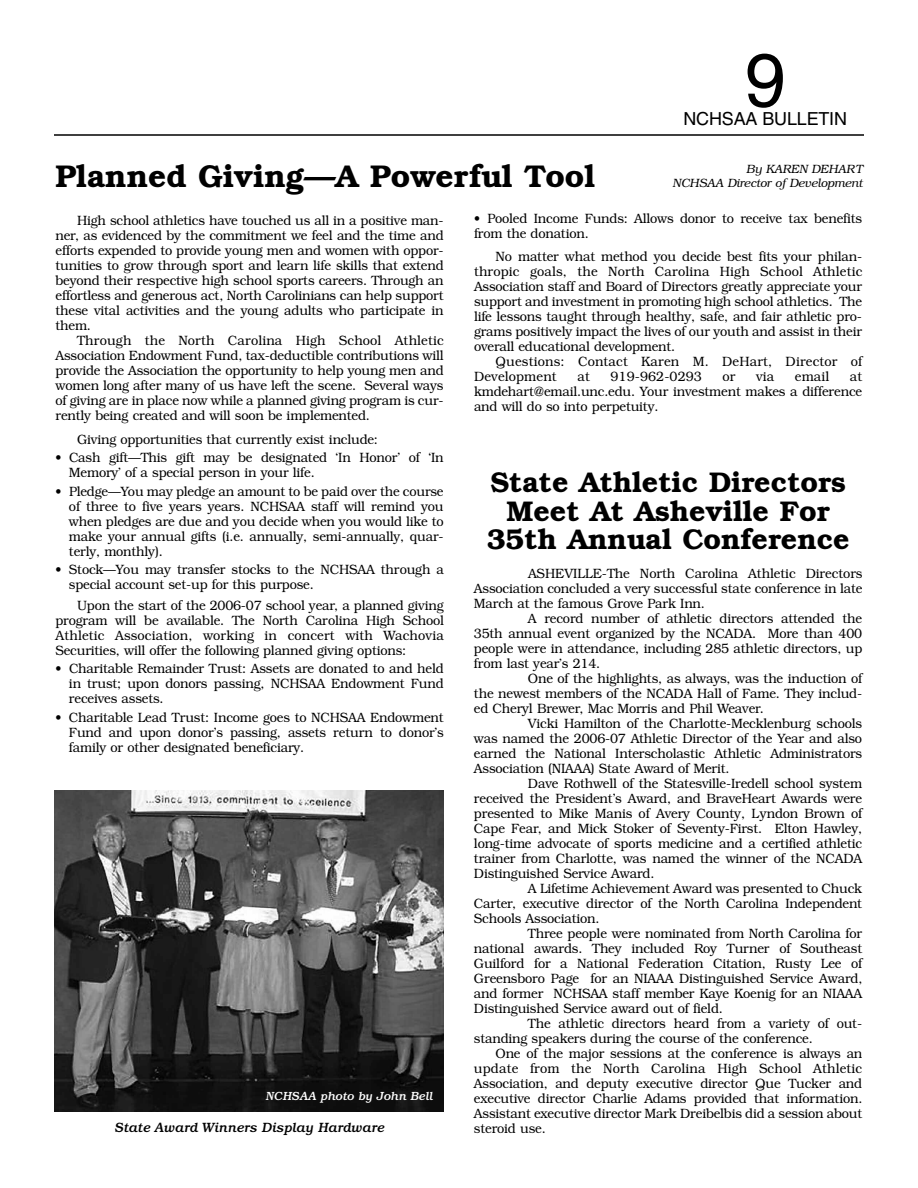
<style>
.page{position:relative;width:918px;height:1188px;background:#fff}
.page>*{position:absolute;margin:0;border:0;box-sizing:border-box;transform-origin:0 0}
.t1{font:75px "Helvetica";color:#000}
.t2{font:600 31.5px "Bookman";color:#000}
.t3{font:600 28.5px/28.5px "Bookman";color:#000;text-align:center}
.t4{font:18px "Helvetica";letter-spacing:-.01em;color:#000}
.t5{font:300 13.5px/15px "Bookman";letter-spacing:-.015em;color:#000;text-align:justify;scale:.95 1}
.t6{font:300 13.5px/15px "Bookman";letter-spacing:.01em;color:#000;scale:.95 1}
.t7{font:italic 500 13.5px "Bookman";letter-spacing:-.005em;color:#000}
.t8{font:italic 300 12px/14.2px "Bookman";letter-spacing:-.005em;color:#000;text-align:right}
.t9{font:italic 500 11.85px "Bookman";letter-spacing:-.005em;color:#fff}
</style>
<div class="page">
<hr style="left:54px;top:134px;width:810px;height:2px;background:#000">
<img style="left:54px;top:790px;width:389px;height:321px">
<h1 class="t1" style="left:744px;top:53px;width:43px">9</h1>
<h2 class="t2" style="left:56px;top:158px;width:541px">Planned Giving—A Powerful Tool</h2>
<h3 class="t4" style="left:683px;top:112px;width:165px">NCHSAA BULLETIN</h3>
<p class="t8" style="left:673px;top:162px;width:192px">By KAREN DEHART<br>NCHSAA Director of Development</p>
<p class="t5" style="left:56px;top:213px;width:410px;text-indent:22px">High school athletics have touched us all in a positive man&shy;ner, as evidenced by the commitment we feel and the time and efforts expended to provide young men and women with oppor&shy;tunities to grow through sport and learn life skills that extend beyond their respective high school sports careers. Through an effortless and generous act, North Carolinians can help support these vital activities and the young adults who participate in them.</p>
<p class="t5" style="left:56px;top:333px;width:410px;text-indent:22px">Through the North Carolina High School Athletic Association Endowment Fund, tax-deductible contributions will provide the Association the opportunity to help young men and women long after many of us have left the scene. Several ways of giving are in place now while a planned giving program is cur&shy;rently being created and will soon be implemented.</p>
<p class="t5" style="left:77px;top:432px;width:318px">Giving opportunities that currently exist include:</p>
<p class="t5" style="left:69px;top:450px;width:396px;text-indent:-13px">• Cash gift—This gift may be designated ‘In Honor’ of ‘In<br>Memory’ of a special person in your life.</p>
<p class="t5" style="left:69px;top:483px;width:396px;text-indent:-13px">• Pledge—You may pledge an amount to be paid over the course of three to five years years. NCHSAA staff will remind you when pledges are due and you decide when you would like to make your annual gifts (i.e. annually, semi-annually, quar&shy;terly, monthly).</p>
<p class="t5" style="left:69px;top:562px;width:396px;text-indent:-13px">• Stock—You may transfer stocks to the NCHSAA through a special account set-up for this purpose.</p>
<p class="t5" style="left:55px;top:598px;width:410px;text-indent:22px">Upon the start of the 2006-07 school year, a planned giving program will be available. The North Carolina High School Athletic Association, working in concert with Wachovia Securities, will offer the following planned giving options:</p>
<p class="t5" style="left:69px;top:661px;width:396px;text-indent:-13px">• Charitable Remainder Trust: Assets are donated to and held in trust; upon donors passing, NCHSAA Endowment Fund receives assets.</p>
<p class="t5" style="left:69px;top:710px;width:396px;text-indent:-13px">• Charitable Lead Trust: Income goes to NCHSAA Endowment Fund and upon donor’s passing, assets return to donor’s family or other designated beneficiary.</p>
<p class="t9" style="left:266px;top:1092px;width:169px">NCHSAA photo by John Bell</p>
<p class="t5" style="left:474px;top:211px;width:410px">• Pooled Income Funds: Allows donor to receive tax benefits from the donation.</p>
<p class="t5" style="left:474px;top:248px;width:410px;text-indent:22px">No matter what method you decide best fits your philan&shy;thropic goals, the North Carolina High School Athletic Association staff and Board of Directors greatly appreciate your support and investment in promoting high school athletics. The life lessons taught through healthy, safe, and fair athletic pro&shy;grams positively impact the lives of our youth and assist in their overall educational development.</p>
<p class="t6" style="left:474px;top:353px;width:410px;text-indent:22px">Questions: Contact Karen M. DeHart, Director of<br>Development</p>
<p class="t5" style="left:577px;top:368px;width:15px">at</p>
<p class="t6" style="left:610px;top:368px;width:98px">919-962-0293</p>
<p class="t5" style="left:722px;top:368px;width:15px">or</p>
<p class="t5" style="left:756px;top:368px;width:21px">via</p>
<p class="t5" style="left:795px;top:368px;width:38px">email</p>
<p class="t5" style="left:474px;top:368px;width:410px;text-indent:376px">at kmdehart@email.unc.edu. Your investment makes a difference and will do so into perpetuity.</p>
<h3 class="t3" style="left:487px;top:468px;width:365px">State Athletic Directors<br>Meet At Asheville For<br>35th Annual Conference</h3>
<p class="t5" style="left:474px;top:566px;width:411px;text-indent:54px">ASHEVILLE-The North Carolina Athletic Directors Association concluded a very successful state conference in late March at the famous Grove Park Inn.</p>
<p class="t5" style="left:528px;top:611px;width:353px">A record number of athletic directors attended the</p>
<p class="t5" style="left:474px;top:626px;width:410px">35th annual event organized by the NCADA. More than 400</p>
<p class="t5" style="left:474px;top:641px;width:410px">people were in attendance, including 285 athletic directors, up</p>
<p class="t5" style="left:474px;top:656px;width:134px">from last year’s 214.</p>
<p class="t5" style="left:528px;top:671px;width:353px">One of the highlights, as always, was the induction of</p>
<p class="t5" style="left:474px;top:686px;width:410px">the newest members of the NCADA Hall of Fame. They includ-</p>
<p class="t5" style="left:474px;top:701px;width:307px">ed Cheryl Brewer, Mac Morris and Phil Weaver.</p>
<p class="t5" style="left:528px;top:716px;width:353px">Vicki Hamilton of the Charlotte-Mecklenburg schools</p>
<p class="t5" style="left:474px;top:731px;width:410px">was named the 2006-07 Athletic Director of the Year and also</p>
<p class="t5" style="left:474px;top:746px;width:410px">earned the National Interscholastic Athletic Administrators</p>
<p class="t5" style="left:474px;top:761px;width:271px">Association (NIAAA) State Award of Merit.</p>
<p class="t5" style="left:528px;top:776px;width:353px">Dave Rothwell of the Statesville-Iredell school system</p>
<p class="t5" style="left:474px;top:791px;width:410px">received the President’s Award, and BraveHeart Awards were</p>
<p class="t5" style="left:474px;top:806px;width:410px">presented to Mike Manis of Avery County, Lyndon Brown of</p>
<p class="t5" style="left:474px;top:821px;width:410px">Cape Fear, and Mick Stoker of Seventy-First. Elton Hawley,</p>
<p class="t5" style="left:474px;top:836px;width:410px">long-time advocate of sports medicine and a certified athletic</p>
<p class="t5" style="left:474px;top:851px;width:410px">trainer from Charlotte, was named the winner of the NCADA</p>
<p class="t5" style="left:474px;top:866px;width:191px">Distinguished Service Award.</p>
<p class="t5" style="left:528px;top:881px;width:353px">A Lifetime Achievement Award was presented to Chuck</p>
<p class="t5" style="left:474px;top:896px;width:410px">Carter, executive director of the North Carolina Independent</p>
<p class="t5" style="left:474px;top:911px;width:134px">Schools Association.</p>
<p class="t5" style="left:528px;top:926px;width:353px">Three people were nominated from North Carolina for</p>
<p class="t5" style="left:474px;top:941px;width:410px">national awards. They included Roy Turner of Southeast</p>
<p class="t5" style="left:474px;top:956px;width:410px">Guilford for a National Federation Citation, Rusty Lee of</p>
<p class="t5" style="left:474px;top:971px;width:410px">Greensboro Page for an NIAAA Distinguished Service Award,</p>
<p class="t5" style="left:474px;top:986px;width:410px">and former NCHSAA staff member Kaye Koenig for an NIAAA</p>
<p class="t5" style="left:474px;top:1001px;width:263px">Distinguished Service award out of field.</p>
<p class="t5" style="left:528px;top:1016px;width:353px">The athletic directors heard from a variety of out-</p>
<p class="t5" style="left:474px;top:1031px;width:358px">standing speakers during the course of the conference.</p>
<p class="t5" style="left:496px;top:1046px;width:388px">One of the major sessions at the conference is always an</p>
<p class="t6" style="left:474px;top:1061px;width:410px">update from the North Carolina High School Athletic</p>
<p class="t5" style="left:474px;top:1076px;width:410px">Association, and deputy executive director Que Tucker and</p>
<p class="t5" style="left:474px;top:1091px;width:410px">executive director Charlie Adams provided that information.</p>
<p class="t5" style="left:474px;top:1106px;width:410px">Assistant executive director Mark Dreibelbis did a session about</p>
<p class="t7" style="left:115px;top:1123px;width:271px">State Award Winners Display Hardware</p>
<p class="t5" style="left:474px;top:1121px;width:77px">steroid use.</p>
</div>
